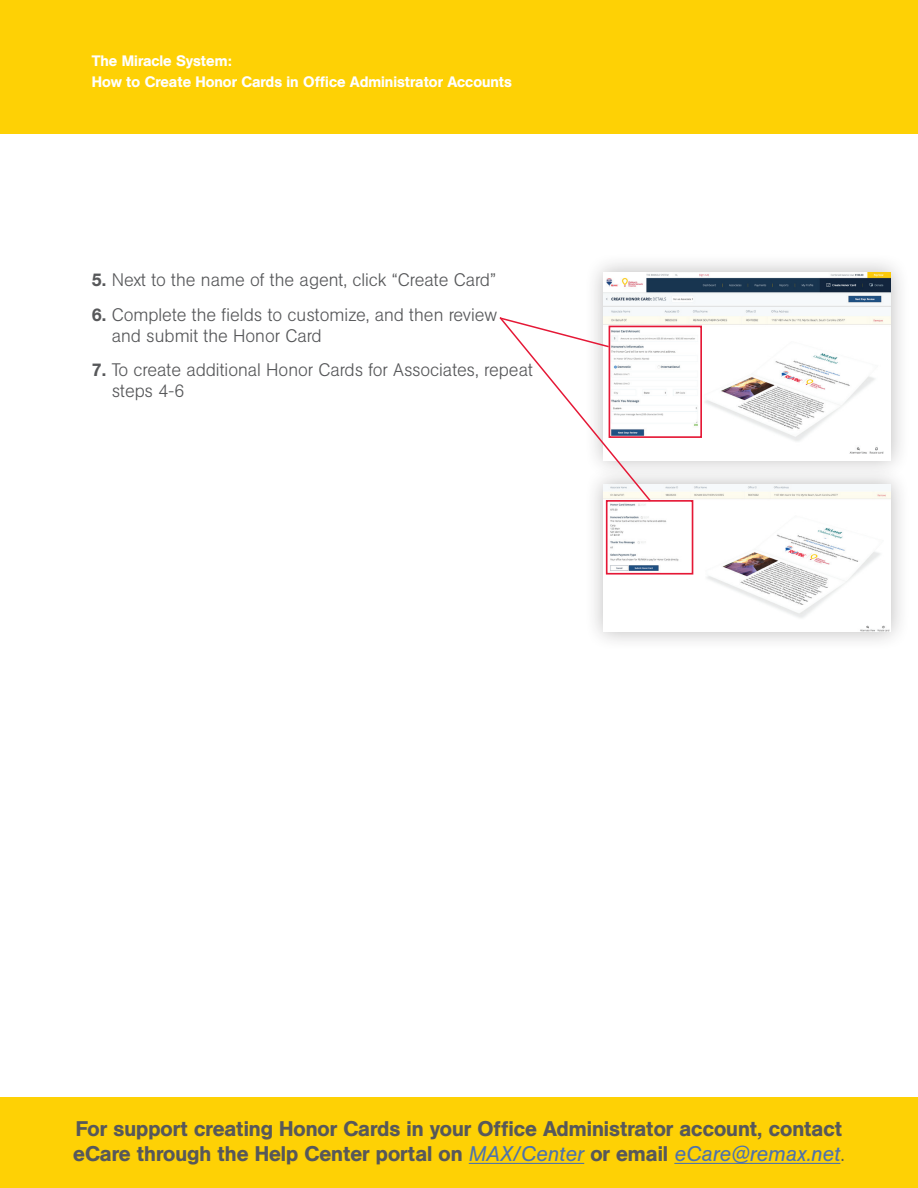
<style>
.page{position:relative;width:918px;height:1188px;background:#fff}
.page>*{position:absolute;margin:0;border:0;box-sizing:border-box;transform-origin:0 0}
.t1{font:500 21px/25.5px "AG Book BQ";color:#57585a}
.t2{font:300 18px/21px "AG Book BQ";color:#57585a}
.t3{font:500 15px/21px "AG Book BQ";color:#fff}
.s1{font-weight:500}
.s2{font-weight:400;font-style:italic;color:#4d72ac}
.s3{font-weight:300}
</style>
<div class="page">
<div style="left:0;top:0;width:918px;height:134px;background:#fed105"></div>
<div style="left:0;top:1097px;width:918px;height:91px;background:#fed105"></div>
<hr style="left:469px;top:1163px;width:115px;height:1px;background:#4d72ac">
<hr style="left:674px;top:1163px;width:166px;height:1px;background:#4d72ac">
<div style="left:584px;top:252px;width:326px;height:227px;background:#231f20;opacity:.3"></div>
<img style="left:604px;top:272px;width:287px;height:188px">
<div style="left:584px;top:465px;width:326px;height:186px;background:#231f20;opacity:.3"></div>
<img style="left:604px;top:484px;width:287px;height:148px">
<div style="left:609px;top:326px;width:93px;height:112px;border:2px solid #e51836"></div>
<div style="left:606px;top:500px;width:87px;height:75px;border:2px solid #e51836"></div>
<svg style="left:499px;top:315px;width:153px;height:188px"></svg>
<hr style="left:678px;top:273px;width:21px;height:4px;background:#fff">
<hr style="left:627px;top:318px;width:19px;height:4px;background:#fefcee">
<div style="left:624px;top:492px;width:16px;height:5px;background:#fefcee"></div>
<p class="t3" style="left:92px;top:50px;width:422px">The Miracle System:<br>How to Create Honor Cards in Office Administrator Accounts</p>
<p class="t2" style="left:92px;top:269px;width:406px"><span class="s1">5.</span> Next to the name of the agent, click “Create Card”</p>
<p class="t2" style="left:112px;top:304px;width:387px;text-indent:-20px"><span class="s1">6.</span> Complete the fields to customize, and then review and submit the Honor Card</p>
<p class="t2" style="left:112px;top:359px;width:423px;text-indent:-20px"><span class="s1">7.</span> To create additional Honor Cards for Associates, repeat steps 4-6</p>
<p class="t1" style="left:73px;top:1116px;width:773px">For support creating Honor Cards in your Office Administrator account, contact eCare through the Help Center portal on <span class="s2">MAX/Center</span> or email <span class="s2">eCare@remax.net</span><span class="s3">.</span></p>
</div>
